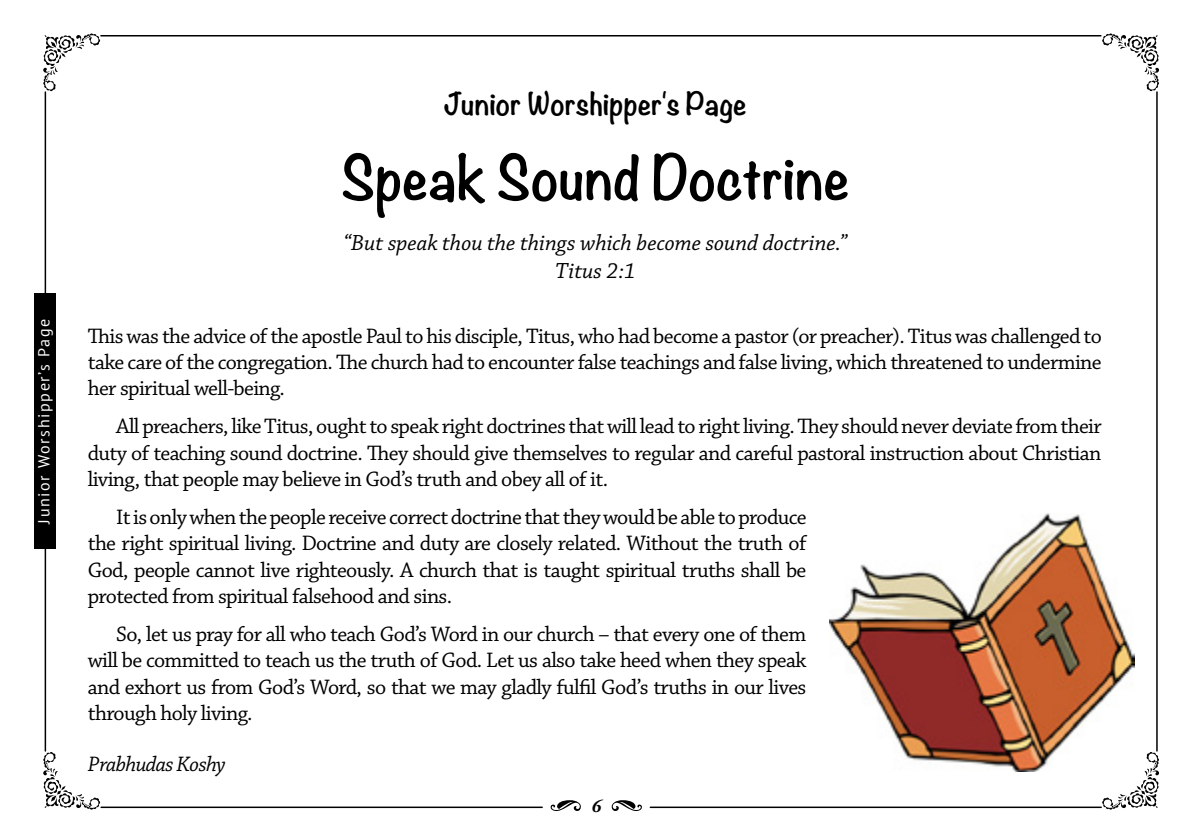
<style>
.page{position:relative;width:1191px;height:840px;background:#fff}
.page>*{position:absolute;margin:0;border:0;box-sizing:border-box;transform-origin:0 0}
.t1{font:700 54px "Noteworthy";color:#000}
.t2{font:700 28px "Noteworthy";letter-spacing:.005em;color:#000}
.t3{font:italic 23px/27.6px "Chaparral Pro";color:#000;text-align:center}
.t4{font:22px/26.4px "Chaparral Pro";letter-spacing:-.03em;color:#000;text-align:justify}
.t5{font:italic 22px "Chaparral Pro";letter-spacing:-.03em;color:#000}
.t6{font:italic 700 18px "Adobe Garamond Pro";color:#000}
.t7{font:16px "PT Sans";letter-spacing:.1em;color:#fff}
</style>
<div class="page">
<hr style="left:45px;top:92px;width:1px;height:658px;background:#000">
<div style="left:34px;top:293px;width:22px;height:255px;background:#000"></div>
<hr style="left:101px;top:35px;width:1000px;height:1px;background:#000">
<hr style="left:1156px;top:92px;width:1px;height:658px;background:#000">
<hr style="left:650px;top:806px;width:451px;height:1px;background:#000">
<hr style="left:101px;top:806px;width:441px;height:1px;background:#000">
<svg style="left:550px;top:800px;width:31px;height:11px"></svg>
<svg style="left:611px;top:800px;width:31px;height:11px"></svg>
<svg style="left:1102px;top:33px;width:57px;height:58px"></svg>
<svg style="left:1102px;top:751px;width:57px;height:58px"></svg>
<svg style="left:43px;top:33px;width:57px;height:58px"></svg>
<svg style="left:43px;top:751px;width:57px;height:58px"></svg>
<img style="left:829px;top:513px;width:305px;height:258px">
<p class="t7" style="left:34px;top:523px;width:206px;rotate:-90deg">Junior Worshipper’s Page</p>
<p class="t2" style="left:444px;top:79px;width:304px">Junior Worshipper's Page</p>
<h1 class="t1" style="left:341px;top:130px;width:510px">Speak Sound Doctrine</h1>
<p class="t3" style="left:343px;top:230px;width:505px">“But speak thou the things which become sound doctrine.”<br>Titus 2:1</p>
<p class="t4" style="left:88px;top:323px;width:1015px">This was the advice of the apostle Paul to his disciple, Titus, who had become a pastor (or preacher). Titus was challenged to take care of the congregation. The church had to encounter false teachings and false living, which threatened to undermine her spiritual well-being.</p>
<p class="t4" style="left:88px;top:413px;width:1015px;text-indent:28px">All preachers, like Titus, ought to speak right doctrines that will lead to right living. They should never deviate from their duty of teaching sound doctrine. They should give themselves to regular and careful pastoral instruction about Christian living, that people may believe in God’s truth and obey all of it.</p>
<p class="t4" style="left:88px;top:504px;width:720px;text-indent:28px">It is only when the people receive correct doctrine that they would be able to produce the right spiritual living. Doctrine and duty are closely related. Without the truth of God, people cannot live righteously. A church that is taught spiritual truths shall be protected from spiritual falsehood and sins.</p>
<p class="t4" style="left:88px;top:621px;width:720px;text-indent:28px">So, let us pray for all who teach God’s Word in our church – that every one of them will be committed to teach us the truth of God. Let us also take heed when they speak and exhort us from God’s Word, so that we may gladly fulfil God’s truths in our lives through holy living.</p>
<p class="t5" style="left:88px;top:751px;width:139px">Prabhudas Koshy</p>
<p class="t6" style="left:591px;top:795px;width:11px">6</p>
</div>
